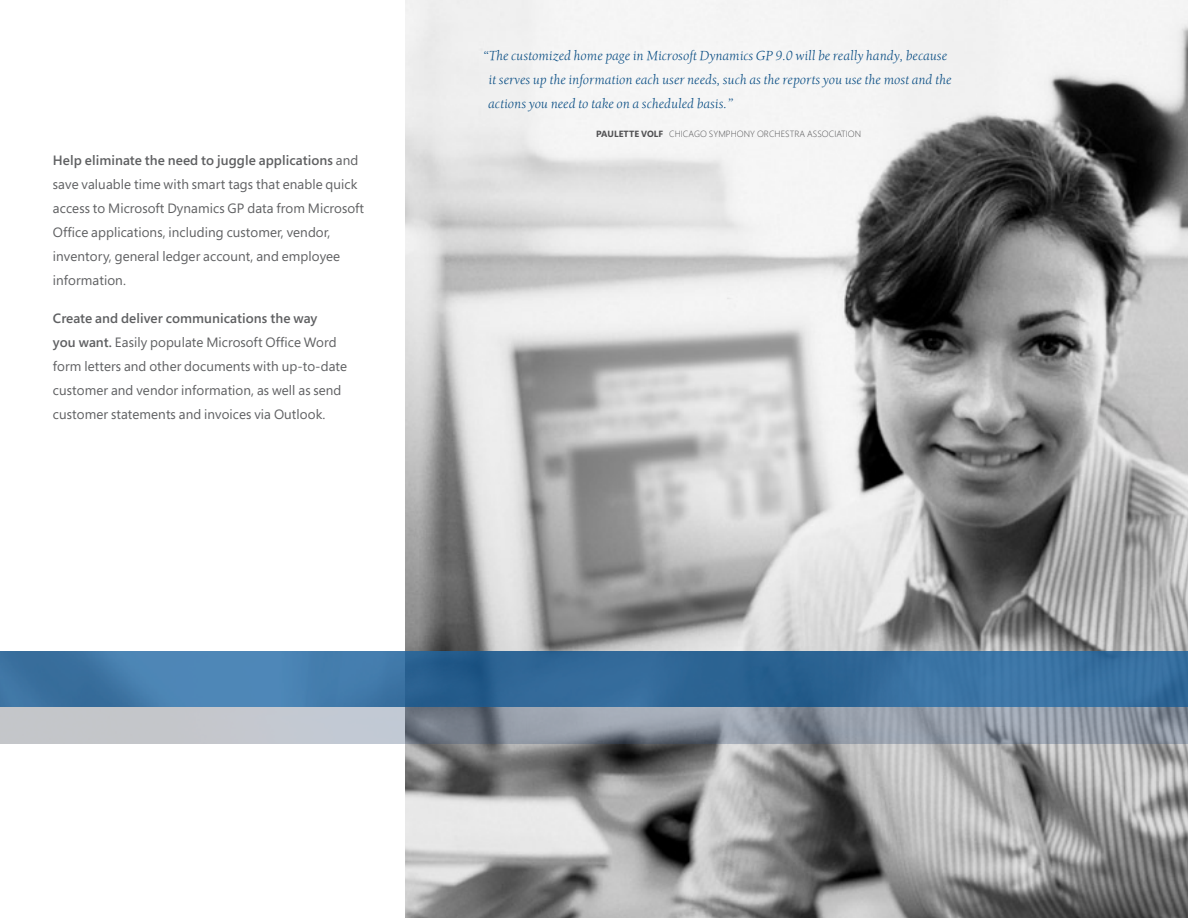
<style>
.page{position:relative;width:1188px;height:918px;background:#fff}
.page>*{position:absolute;margin:0;border:0;box-sizing:border-box;transform-origin:0 0}
.t1{font:13.5px/24px "Segoe";letter-spacing:.005em;color:#5f6062}
.t2{font:italic 13.5px/24px "Berkeley Old ITCTT Book";letter-spacing:.005em;color:#034981}
.t3{font:300 9px "Segoe";letter-spacing:.005em;color:#515153}
.s1{font-weight:600}
.s2{font-weight:700}
</style>
<div class="page">
<img style="left:405px;top:0;width:783px;height:918px">
<img style="left:0;top:706px;width:1188px;height:37px">
<img style="left:0;top:651px;width:1188px;height:55px">
<p class="t1" style="left:53px;top:148px;width:313px"><span class="s1">Help eliminate the need to juggle applications</span> and save valuable time with smart tags that enable quick access to Microsoft Dynamics GP data from Microsoft Office applications, including customer, vendor, inventory, general ledger account, and employee information.</p>
<p class="t1" style="left:53px;top:306px;width:296px"><span class="s1">Create and deliver communications the way<br>you want.</span> Easily populate Microsoft Office Word form letters and other documents with up-to-date customer and vendor information, as well as send customer statements and invoices via Outlook.</p>
<p class="t2" style="left:488px;top:44px;width:465px;text-indent:-5px">“The customized home page in Microsoft Dynamics GP 9.0 will be really handy, because it serves up the information each user needs, such as the reports you use the most and the actions you need to take on a scheduled basis.”</p>
<p class="t3" style="left:596px;top:128px;width:259px"><span class="s2">PAULETTE VOLF</span> CHICAGO SYMPHONY ORCHESTRA ASSOCIATION</p>
</div>
